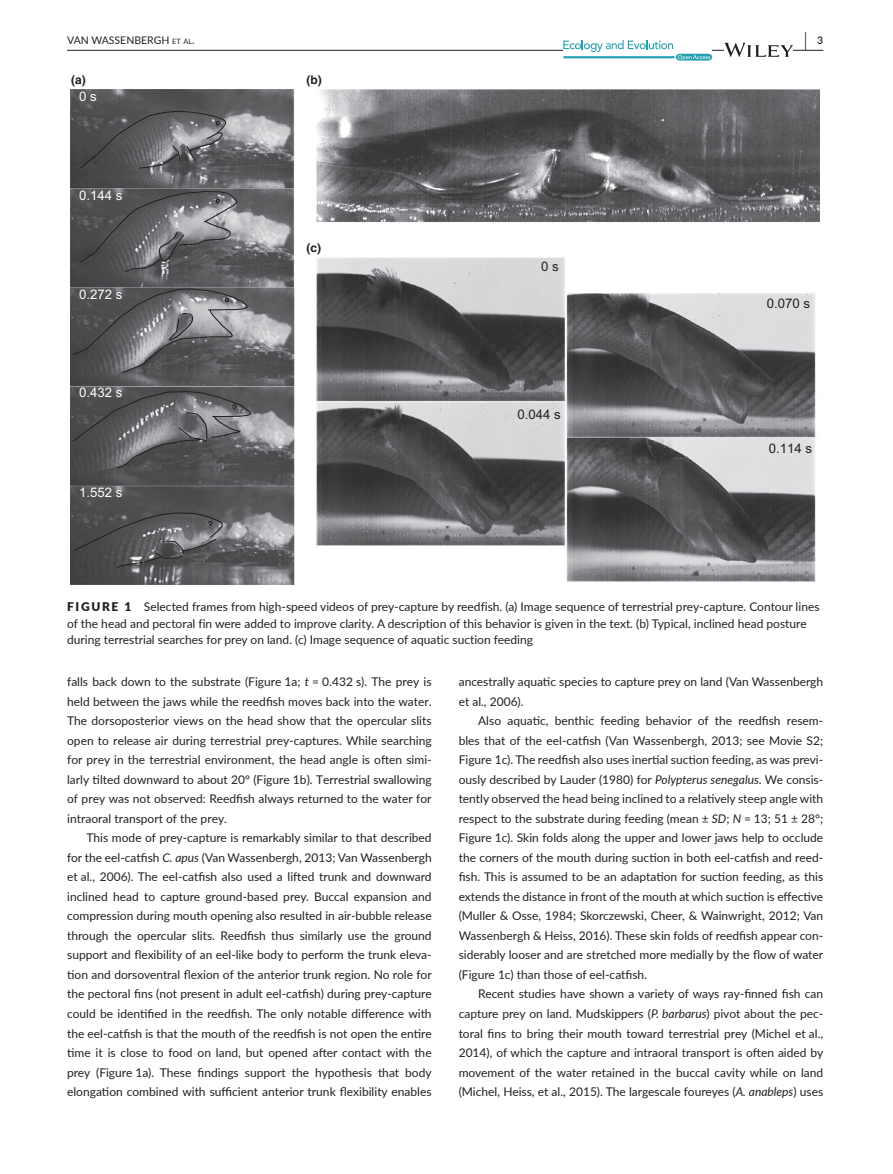
<style>
.page{position:relative;width:893px;height:1174px;background:#fff}
.page>*{position:absolute;margin:0;border:0;box-sizing:border-box;transform-origin:0 0}
.t1{font:600 19.5px "Lato";color:#231f20;scale:.48 1}
.t2{font:13.2px "Arial";color:#fff}
.t3{font:13.2px "Arial";color:#231f20}
.t4{font:12px/19.5px "Lato";color:#231f20;text-align:justify}
.t5{font:700 12px "Helvetica";color:#231f20}
.t6{font:10.5px "Lato";color:#231f20}
.t7{font:600 10.5px "Lato";color:#231f20}
.s1{font-size:7.35px}
.s2{font-weight:900}
.s3{font-style:italic}
</style>
<div class="page">
<hr style="left:67px;top:50px;width:756px;height:1px;background:#231f20">
<svg style="left:563px;top:40px;width:149px;height:21px"></svg>
<svg style="left:724px;top:43px;width:69px;height:14px"></svg>
<img style="left:71px;top:89px;width:748px;height:495px">
<svg style="left:72px;top:110px;width:179px;height:459px;background:#616264"></svg>
<h1 class="t1" style="left:804px;top:26px;width:7px">|</h1>
<p class="t6" style="left:67px;top:33px;width:129px">VAN WASSENBERGH <span class="s1">et al</span>.</p>
<p class="t7" style="left:817px;top:33px;width:8px">3</p>
<p class="t5" style="left:71px;top:72px;width:16px">(a)</p>
<p class="t5" style="left:306px;top:72px;width:17px">(b)</p>
<p class="t2" style="left:79px;top:87px;width:19px">0 s</p>
<p class="t2" style="left:79px;top:187px;width:45px">0.144 s</p>
<p class="t2" style="left:79px;top:286px;width:45px">0.272 s</p>
<p class="t2" style="left:79px;top:383px;width:45px">0.432 s</p>
<p class="t2" style="left:79px;top:483px;width:45px">1.552 s</p>
<p class="t5" style="left:306px;top:240px;width:16px">(c)</p>
<p class="t3" style="left:541px;top:258px;width:19px">0 s</p>
<p class="t3" style="left:517px;top:405px;width:45px">0.044 s</p>
<p class="t3" style="left:767px;top:295px;width:45px">0.070 s</p>
<p class="t3" style="left:769px;top:439px;width:45px">0.114 s</p>
<p class="t4" style="left:67px;top:598px;width:754px;line-height:16.5px;text-align:left"><span class="s2">FIGURE 1</span> Selected frames from high-speed videos of prey-capture by reedfish<span class="s3">.</span> (a) Image sequence of terrestrial prey-capture. Contour lines of the head and pectoral fin were added to improve clarity. A description of this behavior is given in the text. (b) Typical, inclined head posture during terrestrial searches for prey on land. (c) Image sequence of aquatic suction feeding</p>
<p class="t4" style="left:67px;top:671px;width:366px">falls back down to the substrate (Figure 1a; <span class="s3">t</span> = 0.432 s). The prey is held between the jaws while the reedfish moves back into the water.<br>The dorsoposterior views on the head show that the opercular slits open to release air during terrestrial prey-captures. While searching for prey in the terrestrial environment, the head angle is often simi&shy;larly tilted downward to about 20° (Figure 1b). Terrestrial swallowing of prey was not observed: Reedfish always returned to the water for intraoral transport of the prey.</p>
<p class="t4" style="left:67px;top:827px;width:366px;text-indent:20px">This mode of prey-capture is remarkably similar to that described for the eel-catfish <span class="s3">C. apus</span> (Van Wassenbergh, 2013; Van Wassenbergh et al., 2006). The eel-catfish also used a lifted trunk and downward inclined head to capture ground-based prey. Buccal expansion and compression during mouth opening also resulted in air-bubble release through the opercular slits. Reedfish thus similarly use the ground support and flexibility of an eel-like body to perform the trunk eleva&shy;tion and dorsoventral flexion of the anterior trunk region. No role for the pectoral fins (not present in adult eel-catfish) during prey-capture could be identified in the reedfish. The only notable difference with the eel-catfish is that the mouth of the reedfish is not open the entire time it is close to food on land, but opened after contact with the prey (Figure 1a). These findings support the hypothesis that body elongation combined with sufficient anterior trunk flexibility enables</p>
<p class="t4" style="left:459px;top:671px;width:366px">ancestrally aquatic species to capture prey on land (Van Wassenbergh et al., 2006).</p>
<p class="t4" style="left:459px;top:710px;width:366px;text-indent:20px">Also aquatic, benthic feeding behavior of the reedfish resem&shy;bles that of the eel-catfish (Van Wassenbergh, 2013; see Movie S2; Figure 1c). The reedfish also uses inertial suction feeding, as was previ&shy;ously described by Lauder (1980) for <span class="s3">Polypterus senegalus</span>. We consis&shy;tently observed the head being inclined to a relatively steep angle with respect to the substrate during feeding (mean ± <span class="s3">SD</span>; <span class="s3">N</span> = 13; 51 ± 28°; Figure 1c). Skin folds along the upper and lower jaws help to occlude the corners of the mouth during suction in both eel-catfish and reed&shy;fish. This is assumed to be an adaptation for suction feeding, as this extends the distance in front of the mouth at which suction is effective (Muller &amp; Osse, 1984; Skorczewski, Cheer, &amp; Wainwright, 2012; Van Wassenbergh &amp; Heiss, 2016). These skin folds of reedfish appear con&shy;siderably looser and are stretched more medially by the flow of water (Figure 1c) than those of eel-catfish.</p>
<p class="t4" style="left:459px;top:983px;width:366px;text-indent:20px">Recent studies have shown a variety of ways ray-finned fish can capture prey on land. Mudskippers (<span class="s3">P. barbarus</span>) pivot about the pec&shy;toral fins to bring their mouth toward terrestrial prey (Michel et al., 2014), of which the capture and intraoral transport is often aided by movement of the water retained in the buccal cavity while on land (Michel, Heiss, et al., 2015). The largescale foureyes (<span class="s3">A. anableps</span>) uses</p>
</div>
